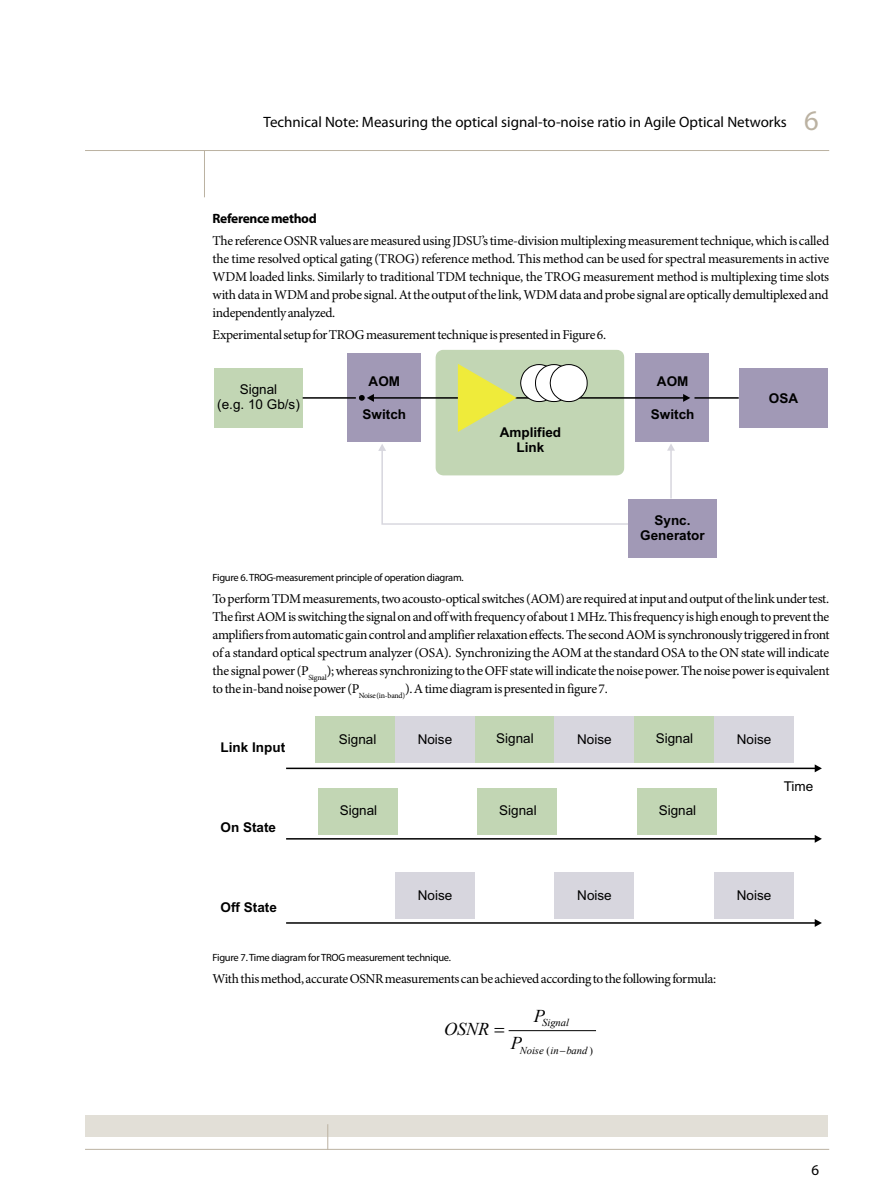
<style>
.page{position:relative;width:893px;height:1191px;background:#fff}
.page>*{position:absolute;margin:0;border:0;box-sizing:border-box;transform-origin:0 0}
.t1{font:italic 18px "Times New Roman";color:#000}
.t2{font:15px "Myriad Pro";color:#000}
.Body{font:13.5px/18px "Minion Pro";letter-spacing:-.025em;color:#000;text-align:justify}
.t3{font:13.5px/15.1px "Arial";color:#000;text-align:center}
.t4{font:700 13.5px/15.1px "Arial";color:#000;text-align:center}
.Body_subhead_bold{font:700 13.5px "Myriad Pro";letter-spacing:-.025em;color:#000}
.t5{font:10.5px "Myriad Pro";letter-spacing:-.025em;color:#000}
.t6{font:italic 10.5px "Times New Roman";letter-spacing:-.01em;color:#000}
.s1{font-size:28.5px;color:#bbb2a2}
.s2{font-style:normal}
</style>
<div class="page">
<div style="left:85px;top:1115px;width:743px;height:22px;background:#e2dfd7"></div>
<hr style="left:85px;top:1149px;width:744px;height:1px;background:#bbb2a2">
<svg style="left:327px;top:1124px;width:1px;height:25px"></svg>
<hr style="left:85px;top:150px;width:744px;height:1px;background:#bbb2a2">
<hr style="left:204px;top:150px;width:1px;height:47px;background:#bbb2a2">
<div style="left:628px;top:499px;width:89px;height:58px;background:#a199b6"></div>
<div style="left:214px;top:368px;width:89px;height:59px;background:#c2d6b4"></div>
<div style="left:347px;top:354px;width:74px;height:88px;background:#a199b6"></div>
<hr style="left:303px;top:397px;width:53px;height:2px;background:#000">
<div style="left:739px;top:368px;width:89px;height:59px;background:#a199b6"></div>
<div style="left:635px;top:354px;width:74px;height:88px;background:#a199b6"></div>
<svg style="left:359px;top:350px;width:338px;height:175px"></svg>
<hr style="left:694px;top:397px;width:45px;height:2px;background:#000">
<div style="left:315px;top:716px;width:80px;height:46px;background:#c2d6b4"></div>
<div style="left:634px;top:716px;width:80px;height:46px;background:#c2d6b4"></div>
<div style="left:474px;top:716px;width:80px;height:46px;background:#c2d6b4"></div>
<div style="left:714px;top:716px;width:80px;height:46px;background:#d7d6de"></div>
<div style="left:554px;top:716px;width:80px;height:46px;background:#d7d6de"></div>
<div style="left:395px;top:716px;width:79px;height:46px;background:#d7d6de"></div>
<hr style="left:286px;top:767px;width:529px;height:2px;background:#000">
<svg style="left:815px;top:764px;width:7px;height:8px"></svg>
<hr style="left:286px;top:838px;width:529px;height:1px;background:#000">
<svg style="left:815px;top:835px;width:7px;height:7px"></svg>
<hr style="left:286px;top:922px;width:529px;height:1px;background:#000">
<svg style="left:815px;top:919px;width:7px;height:8px"></svg>
<div style="left:318px;top:788px;width:80px;height:46px;background:#c2d6b4"></div>
<div style="left:477px;top:788px;width:80px;height:46px;background:#c2d6b4"></div>
<div style="left:637px;top:788px;width:80px;height:46px;background:#c2d6b4"></div>
<div style="left:395px;top:872px;width:80px;height:46px;background:#d7d6de"></div>
<div style="left:554px;top:872px;width:80px;height:46px;background:#d7d6de"></div>
<div style="left:714px;top:872px;width:80px;height:46px;background:#d7d6de"></div>
<hr style="left:509px;top:1030px;width:86px;height:1px;background:#000">
<p class="t2" style="left:264px;top:114px;width:557px">Technical Note: Measuring the optical signal-to-noise ratio in Agile Optical Networks <span class="s1">6</span></p>
<p class="Body_subhead_bold" style="left:213px;top:211px;width:106px">Reference method</p>
<p class="Body" style="left:213px;top:232px;width:618px">The reference OSNR values are measured using JDSU’s time-division multiplexing measurement technique, which is called the time resolved optical gating (TROG) reference method. This method can be used for spectral measurements in active WDM loaded links. Similarly to traditional TDM technique, the TROG measurement method is multiplexing time slots with data in WDM and probe signal. At the output of the link, WDM data and probe signal are optically demultiplexed and independently analyzed.</p>
<p class="Body" style="left:213px;top:326px;width:395px">Experimental setup for TROG measurement technique is presented in Figure 6.</p>
<p class="t3" style="left:217px;top:383px;width:84px">Signal<br>(e.g. 10 Gb/s)</p>
<p class="t4" style="left:369px;top:375px;width:33px">AOM</p>
<p class="t4" style="left:363px;top:408px;width:45px">Switch</p>
<p class="t4" style="left:500px;top:426px;width:63px">Amplified<br>Link</p>
<p class="t4" style="left:657px;top:375px;width:33px">AOM</p>
<p class="t4" style="left:651px;top:408px;width:45px">Switch</p>
<p class="t4" style="left:640px;top:513px;width:66px">Sync.<br>Generator</p>
<p class="t4" style="left:769px;top:392px;width:31px">OSA</p>
<p class="t5" style="left:213px;top:571px;width:253px">Figure 6. TROG-measurement principle of operation diagram.</p>
<p class="Body" style="left:213px;top:590px;width:619px">To perform TDM measurements, two acousto-optical switches (AOM) are required at input and output of the link under test.<br>The first AOM is switching the signal on and off with frequency of about 1 MHz. This frequency is high enough to prevent the amplifiers from automatic gain control and amplifier relaxation effects. The second AOM is synchronously triggered in front of a standard optical spectrum analyzer (OSA). Synchronizing the AOM at the standard OSA to the ON state will indicate the signal power (P<sub>Signal</sub>); whereas synchronizing to the OFF state will indicate the noise power. The noise power is equivalent to the in-band noise power (P<sub>Noise</sub> <sub>(in-band)</sub>). A time diagram is presented in figure 7.</p>
<p class="t4" style="left:221px;top:740px;width:66px">Link Input</p>
<p class="t4" style="left:221px;top:821px;width:57px">On State</p>
<p class="t3" style="left:339px;top:733px;width:39px">Signal</p>
<p class="t3" style="left:418px;top:733px;width:36px">Noise</p>
<p class="t3" style="left:496px;top:731px;width:39px">Signal</p>
<p class="t3" style="left:577px;top:733px;width:36px">Noise</p>
<p class="t3" style="left:656px;top:731px;width:39px">Signal</p>
<p class="t3" style="left:737px;top:733px;width:36px">Noise</p>
<p class="t3" style="left:340px;top:803px;width:39px">Signal</p>
<p class="t3" style="left:499px;top:803px;width:39px">Signal</p>
<p class="t3" style="left:659px;top:803px;width:39px">Signal</p>
<p class="t3" style="left:784px;top:780px;width:31px">Time</p>
<p class="t4" style="left:221px;top:901px;width:58px">Off State</p>
<p class="t3" style="left:418px;top:889px;width:36px">Noise</p>
<p class="t3" style="left:577px;top:889px;width:36px">Noise</p>
<p class="t3" style="left:737px;top:889px;width:36px">Noise</p>
<p class="t5" style="left:213px;top:952px;width:240px">Figure 7. Time diagram for TROG measurement technique.</p>
<p class="Body" style="left:213px;top:970px;width:505px">With this method, accurate OSNR measurements can be achieved according to the following formula:</p>
<p class="t1" style="left:444px;top:1016px;width:47px">OSNR</p>
<p class="t1" style="left:534px;top:1003px;width:13px">P</p>
<p class="t6" style="left:542px;top:1015px;width:28px">Signal</p>
<p class="t1" style="left:511px;top:1030px;width:13px">P</p>
<p class="t6" style="left:520px;top:1042px;width:75px">Noise <span class="s2">(</span>in band <span class="s2">)</span></p>
<p class="t2" style="left:811px;top:1162px;width:9px">6</p>
</div>
